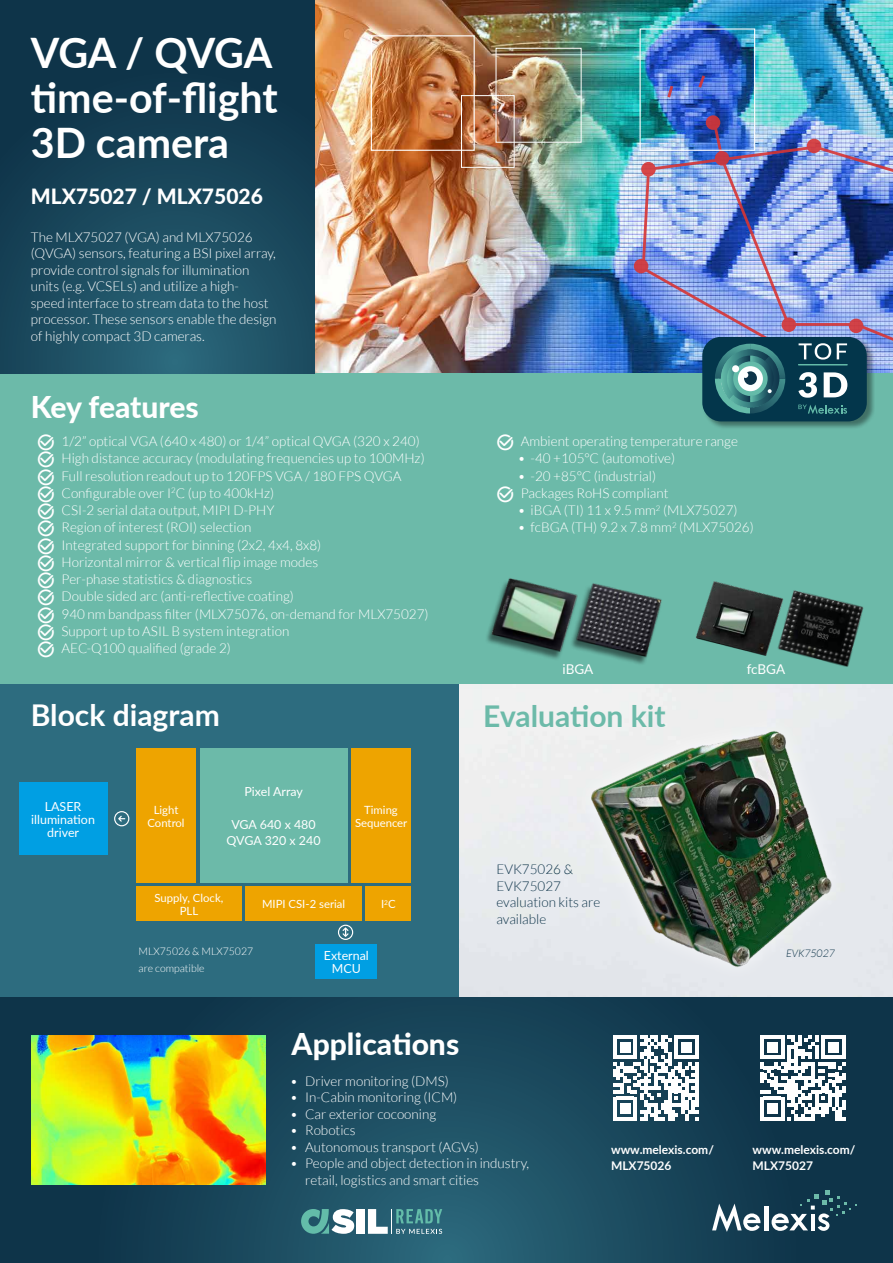
<style>
.page{position:relative;width:893px;height:1263px;background:#fff}
.page>*{position:absolute;margin:0;border:0;box-sizing:border-box;transform-origin:0 0}
.t1{font:700 42px/45px "Lato";letter-spacing:-.005em;color:#fff}
.t2{font:800 30px "Lato";color:#fff}
.t3{font:700 30px "Lato";color:#6cbaa9}
.t4{font:700 30px "Lato";color:#fff}
.t5{font:800 21px "Lato";color:#fff}
.t6{font:300 13.5px/17.2px "Lato";color:#fff}
.t7{font:300 13.5px/16.5px "Lato";color:#0e3449}
.t8{font:13.5px "Lato";letter-spacing:-.005em;color:#fff}
.t9{font:12.45px/13.2px "Lato";color:#fff;text-align:center}
.t10{font:700 12px/16.4px "Lato";color:#fff}
.t11{font:11.25px/13.6px "Lato";color:#fff;text-align:center}
.t12{font:300 10.5px/16.5px "Lato";color:#fff}
.t13{font:italic 300 10.5px "Lato";color:#0e3449}
</style>
<div class="page">
<img style="left:315px;top:0;width:578px;height:374px">
<svg style="left:0;top:997px;width:893px;height:266px;background:#174458"></svg>
<svg style="left:712px;top:1203px;width:48px;height:29px"></svg>
<hr style="left:764px;top:1205px;width:4px;height:25px;background:#fff">
<svg style="left:772px;top:1191px;width:85px;height:40px;background:#375969"></svg>
<svg style="left:706px;top:115px;width:14px;height:15px"></svg>
<div style="left:634px;top:259px;width:14px;height:14px;background:#cb3e46;border-radius:50%"></div>
<svg style="left:665px;top:83px;width:10px;height:18px"></svg>
<svg style="left:696px;top:74px;width:11px;height:17px"></svg>
<div style="left:0;top:374px;width:893px;height:315px;background:#6cbaa9"></div>
<img style="left:458px;top:684px;width:435px;height:313px">
<div style="left:0;top:684px;width:458px;height:313px;background:#2d6c7f"></div>
<svg style="left:613px;top:1035px;width:85px;height:85px"></svg>
<svg style="left:760px;top:1035px;width:85px;height:85px"></svg>
<svg style="left:0;top:0;width:315px;height:374px;background:#174358"></svg>
<img style="left:487px;top:578px;width:82px;height:81px">
<div style="left:569px;top:584px;width:93px;height:82px;background:#000;opacity:.5"></div>
<img style="left:574px;top:583px;width:88px;height:83px">
<div style="left:136px;top:886px;width:106px;height:35px;background:#eea400"></div>
<div style="left:136px;top:748px;width:60px;height:135px;background:#eea400"></div>
<div style="left:351px;top:748px;width:60px;height:135px;background:#eea400"></div>
<div style="left:245px;top:886px;width:117px;height:35px;background:#eea400"></div>
<div style="left:366px;top:886px;width:45px;height:35px;background:#eea400"></div>
<svg style="left:114px;top:811px;width:15px;height:15px"></svg>
<div style="left:316px;top:944px;width:61px;height:34px;background:#009fe3"></div>
<div style="left:19px;top:782px;width:88px;height:73px;background:#009fe3"></div>
<svg style="left:338px;top:925px;width:15px;height:15px"></svg>
<div style="left:200px;top:748px;width:148px;height:135px;background:#6cbaa9"></div>
<div style="left:357px;top:1209px;width:8px;height:25px;background:#fff"></div>
<svg style="left:368px;top:1209px;width:74px;height:25px"></svg>
<svg style="left:301px;top:1209px;width:53px;height:25px"></svg>
<img style="left:31px;top:1035px;width:234px;height:150px">
<img style="left:696px;top:581px;width:70px;height:75px">
<img style="left:766px;top:590px;width:98px;height:77px">
<div style="left:574px;top:713px;width:274px;height:271px;background:#e7eaee"></div>
<img style="left:591px;top:731px;width:241px;height:236px">
<div style="left:702px;top:337px;width:173px;height:93px;background:#000;opacity:.4"></div>
<div style="left:702px;top:337px;width:165px;height:84px;background:#03364b;border-radius:19px"></div>
<img style="left:639px;top:120px;width:254px;height:294px">
<div style="left:371px;top:35px;width:104px;height:116px;border:1px solid #fff"></div>
<div style="left:639px;top:28px;width:116px;height:123px;border:1px solid #fff"></div>
<div style="left:496px;top:48px;width:85px;height:95px;border:1px solid #fff"></div>
<div style="left:461px;top:95px;width:53px;height:73px;border:1px solid #fff"></div>
<h1 class="t1" style="left:31px;top:28px;width:248px">VGA / QVGA time-of-flight<br>3D camera</h1>
<h3 class="t5" style="left:31px;top:181px;width:234px">MLX75027 / MLX75026</h3>
<p class="t6" style="left:31px;top:229px;width:247px;line-height:16.5px">The MLX75027 (VGA) and MLX75026 (QVGA) sensors, featuring a BSI pixel array, provide control signals for illumination units (e.g. VCSELs) and utilize a high&shy;speed interface to stream data to the host processor. These sensors enable the design of highly compact 3D cameras.</p>
<h2 class="t2" style="left:31px;top:385px;width:170px">Key features</h2>
<p class="t6" style="left:62px;top:433px;width:369px">1/2” optical VGA (640 x 480) or 1/4” optical QVGA (320 x 240)<br>High distance accuracy (modulating frequencies up to 100MHz)<br>Full resolution readout up to 120FPS VGA / 180 FPS QVGA Configurable over I<sup>2</sup>C (up to 400kHz)<br>CSI-2 serial data output, MIPI D-PHY<br>Region of interest (ROI) selection<br>Integrated support for binning (2x2, 4x4, 8x8)<br>Horizontal mirror &amp; vertical flip image modes<br>Per-phase statistics &amp; diagnostics<br>Double sided arc (anti-reflective coating)<br>940 nm bandpass filter (MLX75076, on-demand for MLX75027)<br>Support up to ASIL B system integration<br>AEC-Q100 qualified (grade 2)</p>
<p class="t6" style="left:521px;top:433px;width:219px">Ambient operating temperature range</p>
<p class="t6" style="left:518px;top:450px;width:159px">• -40 +105°C (automotive)</p>
<p class="t6" style="left:518px;top:467px;width:152px">• -20 +85°C (industrial)<br>Packages RoHS compliant</p>
<p class="t6" style="left:518px;top:502px;width:221px">• iBGA (TI) 11 x 9.5 mm<sup>2</sup> (MLX75027)</p>
<p class="t6" style="left:518px;top:519px;width:237px">• fcBGA (TH) 9.2 x 7.8 mm<sup>2</sup> (MLX75026)</p>
<h2 class="t4" style="left:31px;top:693px;width:190px">Block diagram</h2>
<p class="t9" style="left:31px;top:799px;width:65px">LASER illumination driver</p>
<p class="t9" style="left:245px;top:784px;width:60px">Pixel Array</p>
<p class="t9" style="left:227px;top:816px;width:95px;line-height:16.4px">VGA 640 x 480<br>QVGA 320 x 240</p>
<p class="t11" style="left:148px;top:802px;width:39px">Light<br>Control</p>
<p class="t11" style="left:355px;top:802px;width:54px">Timing<br>Sequencer</p>
<p class="t11" style="left:154px;top:890px;width:70px">Supply, Clock,<br>PLL</p>
<p class="t11" style="left:262px;top:897px;width:85px">MIPI CSI-2 serial</p>
<p class="t11" style="left:381px;top:897px;width:16px">I<sup>2</sup>C</p>
<p class="t12" style="left:139px;top:943px;width:116px">MLX75026 &amp; MLX75027 are compatible</p>
<p class="t9" style="left:324px;top:948px;width:46px">External<br>MCU</p>
<h2 class="t2" style="left:292px;top:1022px;width:169px">Applications</h2>
<p class="t8" style="left:563px;top:659px;width:32px">iBGA</p>
<p class="t8" style="left:747px;top:659px;width:40px">fcBGA</p>
<h2 class="t3" style="left:483px;top:694px;width:184px">Evaluation kit</h2>
<p class="t7" style="left:496px;top:861px;width:106px">EVK75026 &amp;<br>EVK75027 evaluation kits are available</p>
<p class="t13" style="left:786px;top:947px;width:50px">EVK75027</p>
<p class="t6" style="left:290px;top:1072px;width:160px">• Driver monitoring (DMS)</p>
<p class="t6" style="left:290px;top:1089px;width:169px">• In-Cabin monitoring (ICM)</p>
<p class="t6" style="left:290px;top:1105px;width:147px">• Car exterior cocooning</p>
<p class="t6" style="left:290px;top:1122px;width:67px">• Robotics</p>
<p class="t6" style="left:290px;top:1138px;width:190px">• Autonomous transport (AGVs)</p>
<p class="t6" style="left:305px;top:1155px;width:226px;line-height:16.5px;text-indent:-15px">• People and object detection in industry, retail, logistics and smart cities</p>
<p class="t10" style="left:611px;top:1141px;width:104px">www.melexis.com/<br>MLX75026</p>
<p class="t10" style="left:753px;top:1141px;width:104px">www.melexis.com/<br>MLX75027</p>
</div>
